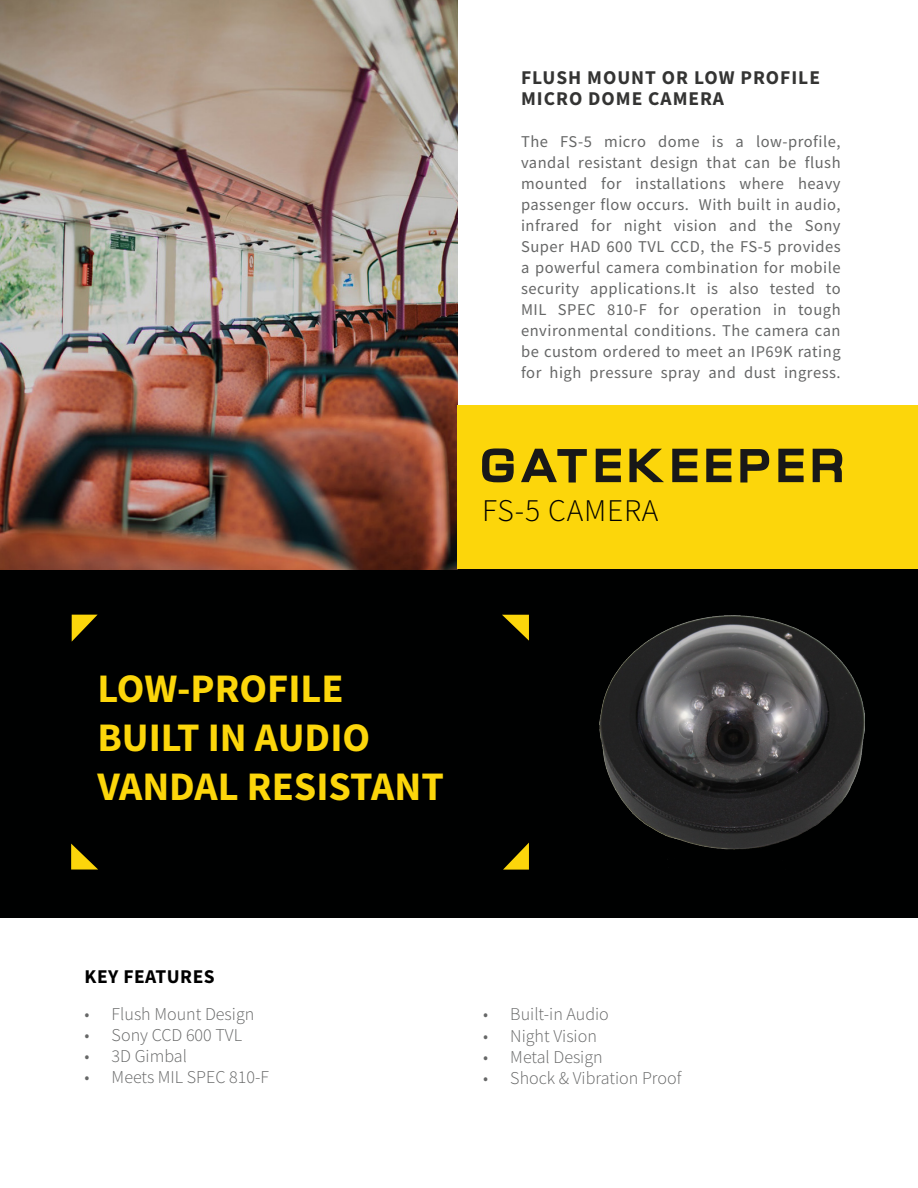
<style>
.page{position:relative;width:918px;height:1188px;background:#fff}
.page>*{position:absolute;margin:0;border:0;box-sizing:border-box;transform-origin:0 0}
.t1{font:700 40.5px/48.6px "Source Sans Pro";color:#fcd60b}
.t2{font:300 31.5px "Source Sans Pro";letter-spacing:.025em;color:#000}
.t3{font:700 19.5px/21px "Source Sans Pro";letter-spacing:.05em;color:#343433}
.t4{font:700 19.5px "Source Sans Pro";letter-spacing:.025em;color:#000}
.t5{font:300 18px "Source Sans Pro";color:#666767}
.t6{font:16.5px/21px "Source Sans Pro";letter-spacing:.03em;color:#666767;text-align:justify}
</style>
<div class="page">
<div style="left:0;top:568px;width:918px;height:350px;background:#000101"></div>
<img style="left:0;top:0;width:458px;height:569px">
<svg style="left:72px;top:615px;width:25px;height:27px"></svg>
<svg style="left:503px;top:843px;width:26px;height:27px"></svg>
<svg style="left:71px;top:844px;width:27px;height:26px"></svg>
<svg style="left:502px;top:615px;width:27px;height:26px"></svg>
<div style="left:458px;top:405px;width:460px;height:163px;background:#fcd60b"></div>
<svg style="left:482px;top:448px;width:32px;height:34px"></svg>
<svg style="left:521px;top:449px;width:66px;height:34px"></svg>
<svg style="left:596px;top:449px;width:25px;height:33px"></svg>
<svg style="left:629px;top:449px;width:35px;height:33px"></svg>
<svg style="left:672px;top:449px;width:25px;height:33px"></svg>
<svg style="left:706px;top:449px;width:26px;height:33px"></svg>
<svg style="left:740px;top:449px;width:29px;height:33px"></svg>
<svg style="left:778px;top:449px;width:26px;height:33px"></svg>
<svg style="left:813px;top:449px;width:29px;height:33px"></svg>
<img style="left:599px;top:616px;width:266px;height:234px">
<p class="t3" style="left:521px;top:67px;width:300px">FLUSH MOUNT OR LOW PROFILE<br>MICRO DOME CAMERA</p>
<p class="t6" style="left:521px;top:131px;width:321px">The FS-5 micro dome is a low-profile, vandal resistant design that can be flush mounted for installations where heavy passenger flow occurs. With built in audio, infrared for night vision and the Sony Super HAD 600 TVL CCD, the FS-5 provides a powerful camera combination for mobile security applications.It is also tested to MIL SPEC 810-F for operation in tough environmental conditions. The camera can be custom ordered to meet an IP69K rating for high pressure spray and dust ingress.</p>
<h2 class="t2" style="left:482px;top:491px;width:178px">FS-5 CAMERA</h2>
<h1 class="t1" style="left:97px;top:664px;width:348px">LOW-PROFILE<br>BUILT IN AUDIO<br>VANDAL RESISTANT</h1>
<p class="t4" style="left:85px;top:963px;width:132px">KEY FEATURES</p>
<p class="t5" style="left:85px;top:1003px;width:171px">• Flush Mount Design</p>
<p class="t5" style="left:85px;top:1024px;width:159px">• Sony CCD 600 TVL</p>
<p class="t5" style="left:85px;top:1045px;width:104px">• 3D Gimbal</p>
<p class="t5" style="left:85px;top:1066px;width:186px">• Meets MIL SPEC 810-F</p>
<p class="t5" style="left:483px;top:1003px;width:127px">• Built-in Audio</p>
<p class="t5" style="left:483px;top:1024px;width:115px">• Night Vision</p>
<p class="t5" style="left:483px;top:1046px;width:121px">• Metal Design</p>
<p class="t5" style="left:483px;top:1067px;width:200px">• Shock &amp; Vibration Proof</p>
</div>
